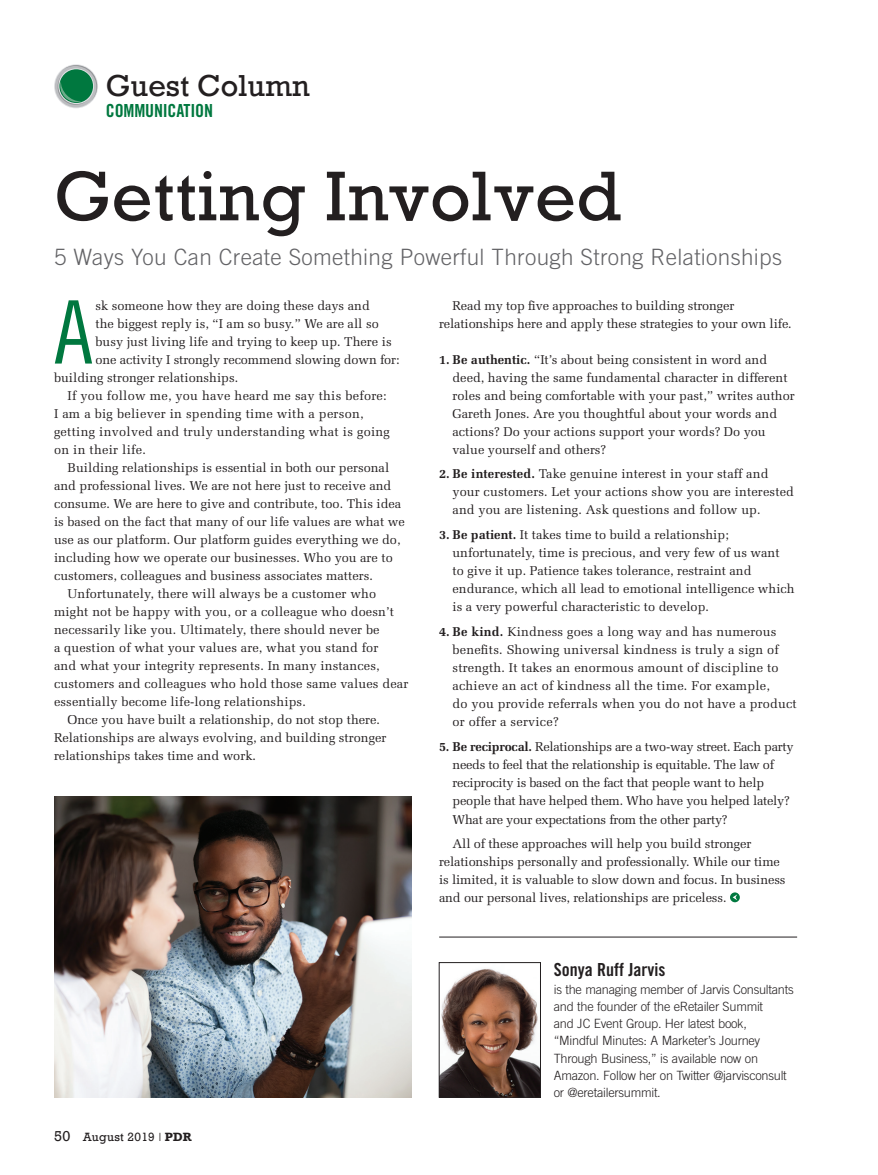
<style>
.page{position:relative;width:878px;height:1175px;background:#fff}
.page>*{position:absolute;margin:0;border:0;box-sizing:border-box;transform-origin:0 0}
.t1{font:87.6px "Trade Gothic Cond Eighteen";color:#00783f}
.t2{font:66px "Rockwell";letter-spacing:.01em;color:#231f20}
.t3{font:28.5px "Rockwell";color:#231f20}
.t4{font:300 22.5px "Trade Gothic";letter-spacing:.015em;color:#636366}
.t5{font:18px "Trade Gothic Bold Cond Twenty";color:#231f20}
.t6{font:18px "Trade Gothic Bold Cond Twenty";letter-spacing:-.01em;color:#00783f}
.t7{font:12.75px/18px "Melior LT Std";color:#231f20}
.t8{font:12.75px/18.1px "Melior LT Std";letter-spacing:-.02em;color:#231f20}
.t9{font:300 12.75px/17.2px "Trade Gothic";letter-spacing:-.02em;color:#231f20}
.t10{font:12.75px/18px "Melior LT Std";letter-spacing:.02em;color:#231f20}
.t11{font:11.25px "Rockwell";letter-spacing:.025em;color:#231f20}
.s1{font-size:13.5px}
.s2{font-family:"Univers LT Std";font-weight:300}
.s3{font-weight:700}
</style>
<div class="page">
<svg style="left:730px;top:892px;width:9px;height:10px"></svg>
<svg style="left:54px;top:64px;width:44px;height:44px"></svg>
<div style="left:55px;top:65px;width:42px;height:42px;background:#bcbdc0;border-radius:50%"></div>
<svg style="left:56px;top:65px;width:42px;height:40px"></svg>
<hr style="left:439px;top:936px;width:358px;height:1px;background:#231f20">
<img style="left:441px;top:968px;width:97px;height:127px">
<div style="left:439px;top:962px;width:101px;height:135px;border:1px solid #231f20"></div>
<img style="left:54px;top:796px;width:358px;height:301px">
<p class="t3" style="left:106px;top:68px;width:206px">Guest Column</p>
<p class="t6" style="left:106px;top:100px;width:109px">COMMUNICATION</p>
<p class="t2" style="left:54px;top:155px;width:568px">Getting Involved</p>
<p class="t4" style="left:54px;top:243px;width:729px">5 Ways You Can Create Something Powerful Through Strong Relationships</p>
<p class="t1" style="left:54px;top:280px;width:40px">A</p>
<p class="t7" style="left:95px;top:296px;width:276px">sk someone how they are doing these days and</p>
<p class="t7" style="left:95px;top:314px;width:285px">the biggest reply is, “I am so busy.” We are all so</p>
<p class="t7" style="left:95px;top:332px;width:298px">busy just living life and trying to keep up. There is</p>
<p class="t7" style="left:95px;top:350px;width:305px">one activity I strongly recommend slowing down for:</p>
<p class="t7" style="left:54px;top:368px;width:186px">building stronger relationships.</p>
<p class="t10" style="left:54px;top:386px;width:337px;text-indent:14px">If you follow me, you have heard me say this before:<br>I am a big believer in spending time with a person, getting involved and truly understanding what is going on in their life.</p>
<p class="t7" style="left:54px;top:458px;width:352px;text-indent:14px">Building relationships is essential in both our personal and professional lives. We are not here just to receive and consume. We are here to give and contribute, too. This idea is based on the fact that many of our life values are what we use as our platform. Our platform guides everything we do, including how we operate our businesses. Who you are to customers, colleagues and business associates matters.</p>
<p class="t7" style="left:54px;top:584px;width:356px;text-indent:14px">Unfortunately, there will always be a customer who might not be happy with you, or a colleague who doesn’t necessarily like you. Ultimately, there should never be<br>a question of what your values are, what you stand for<br>and what your integrity represents. In many instances, customers and colleagues who hold those same values dear essentially become life-long relationships.</p>
<p class="t7" style="left:54px;top:710px;width:334px;text-indent:14px">Once you have built a relationship, do not stop there.<br>Relationships are always evolving, and building stronger relationships takes time and work.</p>
<p class="t11" style="left:54px;top:1129px;width:139px"><span class="s1">50</span> August 2019 <span class="s2">I</span> <span class="s3">PDR</span></p>
<p class="t7" style="left:439px;top:296px;width:354px;text-indent:14px">Read my top five approaches to building stronger relationships here and apply these strategies to your own life.</p>
<p class="t7" style="left:452px;top:350px;width:344px;text-indent:-14px"><span class="s3">1. Be authentic.</span> “It’s about being consistent in word and deed, having the same fundamental character in different roles and being comfortable with your past,” writes author Gareth Jones. Are you thoughtful about your words and actions? Do your actions support your words? Do you value yourself and others?</p>
<p class="t7" style="left:452px;top:465px;width:343px;text-indent:-14px"><span class="s3">2. Be interested.</span> Take genuine interest in your staff and your customers. Let your actions show you are interested and you are listening. Ask questions and follow up.</p>
<p class="t7" style="left:452px;top:526px;width:344px;text-indent:-14px"><span class="s3">3. Be patient.</span> It takes time to build a relationship; unfortunately, time is precious, and very few of us want<br>to give it up. Patience takes tolerance, restraint and endurance, which all lead to emotional intelligence which is a very powerful characteristic to develop.</p>
<p class="t7" style="left:452px;top:622px;width:346px;text-indent:-14px"><span class="s3">4. Be kind.</span> Kindness goes a long way and has numerous benefits. Showing universal kindness is truly a sign of strength. It takes an enormous amount of discipline to achieve an act of kindness all the time. For example,<br>do you provide referrals when you do not have a product or offer a service?</p>
<p class="t8" style="left:452px;top:737px;width:342px;text-indent:-14px"><span class="s3">5. Be reciprocal.</span> Relationships are a two-way street. Each party needs to feel that the relationship is equitable. The law of reciprocity is based on the fact that people want to help people that have helped them. Who have you helped lately?<br>What are your expectations from the other party?</p>
<p class="t7" style="left:439px;top:835px;width:348px;text-indent:14px">All of these approaches will help you build stronger relationships personally and professionally. While our time is limited, it is valuable to slow down and focus. In business and our personal lives, relationships are priceless.</p>
<p class="t5" style="left:554px;top:959px;width:113px">Sonya Ruff Jarvis</p>
<p class="t9" style="left:554px;top:980px;width:241px">is the managing member of Jarvis Consultants and the founder of the eRetailer Summit<br>and JC Event Group. Her latest book, “Mindful Minutes: A Marketer’s Journey Through Business,” is available now on Amazon. Follow her on Twitter @jarvisconsult or @eretailersummit.</p>
</div>
